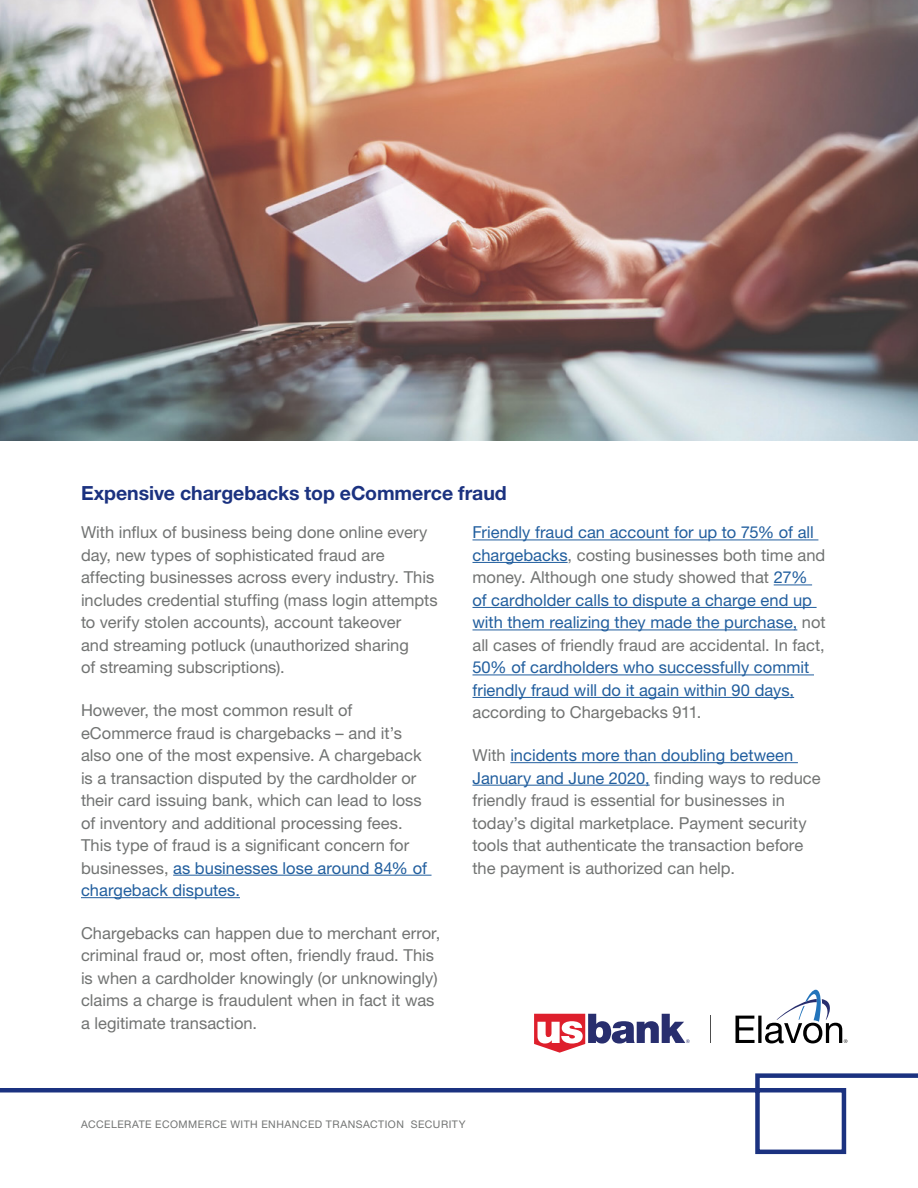
<style>
.page{position:relative;width:918px;height:1188px;background:#fff}
.page>*{position:absolute;margin:0;border:0;box-sizing:border-box;transform-origin:0 0}
.t1{font:700 19.5px "Helvetica Neue LT Std";letter-spacing:-.005em;color:#1b3280}
.t2{font:16.5px/22.5px "Helvetica Neue LT Std";color:#717372}
.t3{font:16.5px/22.5px "Helvetica Neue LT Std";color:#215e9e}
.t4{font:10.5px "Helvetica Neue LT Std";letter-spacing:.045em;color:#717372}
.s1{color:#215e9e}
.s2{color:#717372}
</style>
<div class="page">
<svg style="left:0;top:1073px;width:918px;height:82px"></svg>
<svg style="left:736px;top:990px;width:111px;height:53px"></svg>
<svg style="left:710px;top:1016px;width:1px;height:27px"></svg>
<svg style="left:534px;top:1014px;width:156px;height:39px"></svg>
<img style="left:0;top:0;width:918px;height:441px">
<hr style="left:173px;top:875px;width:259px;height:1px;background:#215e9e">
<hr style="left:81px;top:897px;width:159px;height:1px;background:#215e9e">
<hr style="left:472px;top:540px;width:346px;height:1px;background:#215e9e">
<hr style="left:472px;top:562px;width:96px;height:1px;background:#215e9e">
<hr style="left:774px;top:585px;width:38px;height:1px;background:#215e9e">
<hr style="left:472px;top:607px;width:345px;height:1px;background:#215e9e">
<hr style="left:472px;top:630px;width:325px;height:1px;background:#215e9e">
<hr style="left:472px;top:675px;width:342px;height:1px;background:#215e9e">
<hr style="left:472px;top:697px;width:322px;height:1px;background:#215e9e">
<hr style="left:510px;top:762px;width:288px;height:1px;background:#215e9e">
<hr style="left:472px;top:785px;width:178px;height:1px;background:#215e9e">
<p class="t1" style="left:81px;top:481px;width:427px">Expensive chargebacks top eCommerce fraud</p>
<p class="t2" style="left:81px;top:521px;width:358px">With influx of business being done online every day, new types of sophisticated fraud are affecting businesses across every industry. This includes credential stuffing (mass login attempts to verify stolen accounts), account takeover<br>and streaming potluck (unauthorized sharing<br>of streaming subscriptions).</p>
<p class="t2" style="left:81px;top:699px;width:347px">However, the most common result of eCommerce fraud is chargebacks – and it’s also one of the most expensive. A chargeback is a transaction disputed by the cardholder or their card issuing bank, which can lead to loss of inventory and additional processing fees.<br>This type of fraud is a significant concern for businesses, <span class="s1">as businesses lose around 84% of chargeback disputes.</span></p>
<p class="t2" style="left:81px;top:922px;width:361px">Chargebacks can happen due to merchant error, criminal fraud or, most often, friendly fraud. This is when a cardholder knowingly (or unknowingly) claims a charge is fraudulent when in fact it was a legitimate transaction.</p>
<p class="t3" style="left:472px;top:521px;width:355px">Friendly fraud can account for up to 75% of all chargebacks<span class="s2">, costing businesses both time and money. Although one study showed that</span> 27% of cardholder calls to dispute a charge end up with them realizing they made the purchase, <span class="s2">not all cases of friendly fraud are accidental. In fact,</span></p>
<p class="t3" style="left:472px;top:656px;width:338px">50% of cardholders who successfully commit friendly fraud will do it again within 90 days,</p>
<p class="t2" style="left:472px;top:701px;width:230px">according to Chargebacks 911.</p>
<p class="t2" style="left:472px;top:744px;width:350px">With <span class="s1">incidents more than doubling between January and June 2020,</span> finding ways to reduce friendly fraud is essential for businesses in today’s digital marketplace. Payment security tools that authenticate the transaction before the payment is authorized can help.</p>
<p class="t4" style="left:81px;top:1118px;width:386px">ACCELERATE ECOMMERCE WITH ENHANCED TRANSACTION SECURITY</p>
</div>
